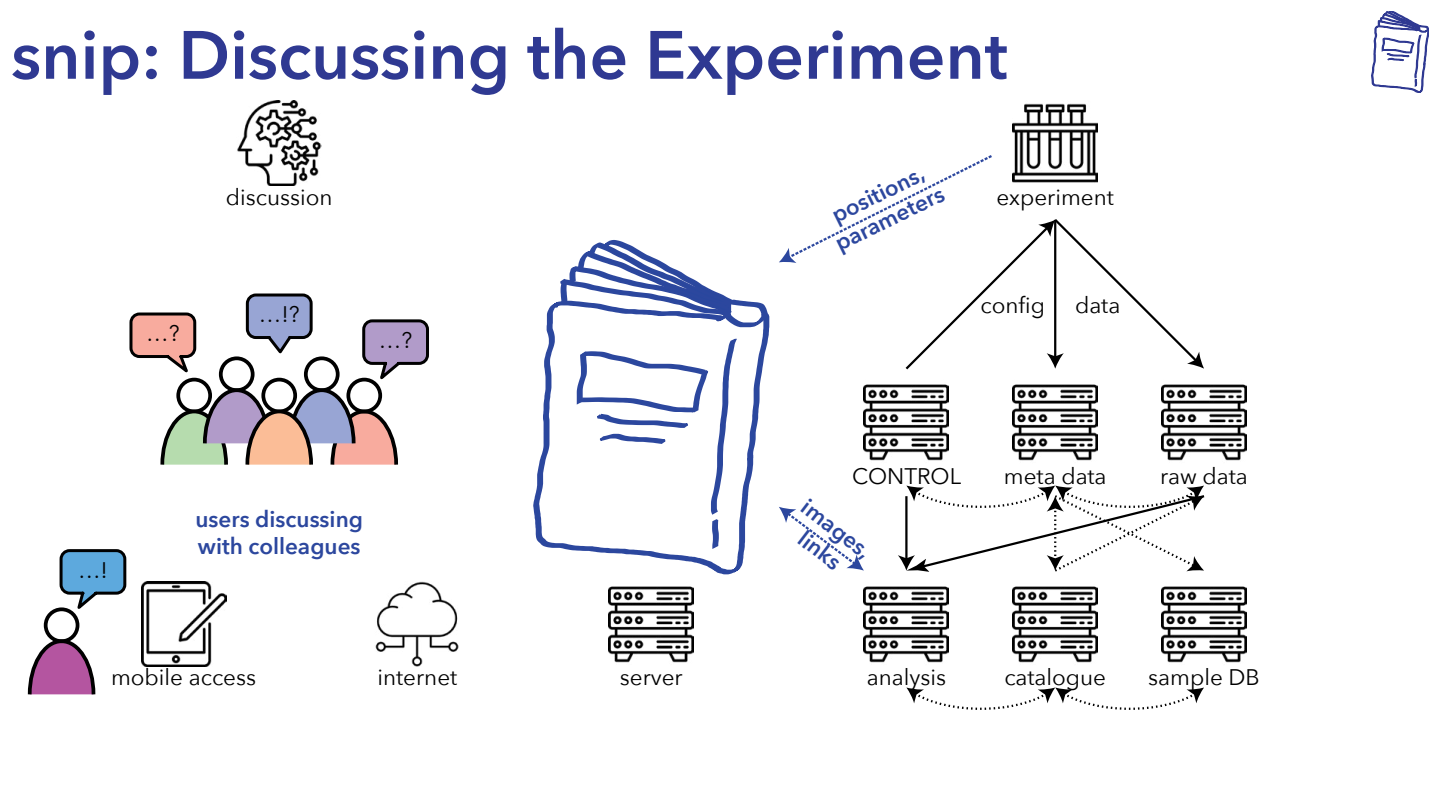
<style>
.page{position:relative;width:1440px;height:810px;background:#fff}
.page>*{position:absolute;margin:0;border:0;box-sizing:border-box;transform-origin:0 0}
.t1{font:600 67.5px "Avenir Next";color:#2f3992}
.t2{font:22.5px "Avenir Next";color:#000}
.t3{font:600 22.5px/27px "Avenir Next";color:#2c479e;text-align:center}
</style>
<div class="page">
<svg style="left:1372px;top:11px;width:57px;height:81px"></svg>
<img style="left:1013px;top:103px;width:85px;height:50px">
<img style="left:864px;top:586px;width:85px;height:77px">
<img style="left:1013px;top:586px;width:85px;height:77px">
<img style="left:1162px;top:586px;width:85px;height:77px">
<img style="left:864px;top:384px;width:85px;height:77px">
<img style="left:1013px;top:384px;width:85px;height:77px">
<img style="left:1162px;top:384px;width:85px;height:77px">
<svg style="left:906px;top:688px;width:298px;height:22px"></svg>
<svg style="left:898px;top:486px;width:307px;height:86px"></svg>
<img style="left:237px;top:101px;width:85px;height:85px">
<svg style="left:533px;top:302px;width:23px;height:246px"></svg>
<svg style="left:556px;top:240px;width:214px;height:335px"></svg>
<svg style="left:779px;top:153px;width:425px;height:217px"></svg>
<svg style="left:779px;top:507px;width:85px;height:64px"></svg>
<img style="left:375px;top:581px;width:84px;height:85px">
<img style="left:609px;top:586px;width:85px;height:77px">
<img style="left:141px;top:581px;width:85px;height:85px">
<svg style="left:59px;top:549px;width:68px;height:67px"></svg>
<svg style="left:27px;top:637px;width:69px;height:58px"></svg>
<div style="left:44px;top:607px;width:35px;height:36px;border:4px solid #000;border-radius:50%"></div>
<svg style="left:129px;top:293px;width:300px;height:172px"></svg>
<h1 class="t1" style="left:11px;top:-3px;width:998px">snip: Discussing the Experiment</h1>
<p class="t2" style="left:146px;top:315px;width:35px">…?</p>
<p class="t2" style="left:226px;top:178px;width:108px">discussion</p>
<p class="t2" style="left:259px;top:296px;width:42px">…!?</p>
<p class="t2" style="left:379px;top:321px;width:35px">…?</p>
<p class="t2" style="left:78px;top:551px;width:31px">…!</p>
<p class="t3" style="left:196px;top:505px;width:169px;text-align:left">users discussing with colleagues</p>
<p class="t2" style="left:111px;top:659px;width:147px">mobile access</p>
<p class="t2" style="left:377px;top:659px;width:81px">internet</p>
<p class="t2" style="left:620px;top:659px;width:64px">server</p>
<p class="t3" style="left:818px;top:207px;width:120px;rotate:-26deg">positions, parameters</p>
<p class="t2" style="left:997px;top:178px;width:119px">experiment</p>
<p class="t2" style="left:980px;top:287px;width:66px">config</p>
<p class="t2" style="left:1075px;top:287px;width:47px">data</p>
<p class="t2" style="left:852px;top:457px;width:111px">CONTROL</p>
<p class="t2" style="left:1004px;top:457px;width:104px">meta data</p>
<p class="t2" style="left:1160px;top:457px;width:89px">raw data</p>
<p class="t3" style="left:812px;top:493px;width:83px;rotate:37deg">images, links</p>
<p class="t2" style="left:867px;top:659px;width:81px">analysis</p>
<p class="t2" style="left:1004px;top:659px;width:103px">catalogue</p>
<p class="t2" style="left:1148px;top:659px;width:113px">sample DB</p>
</div>
